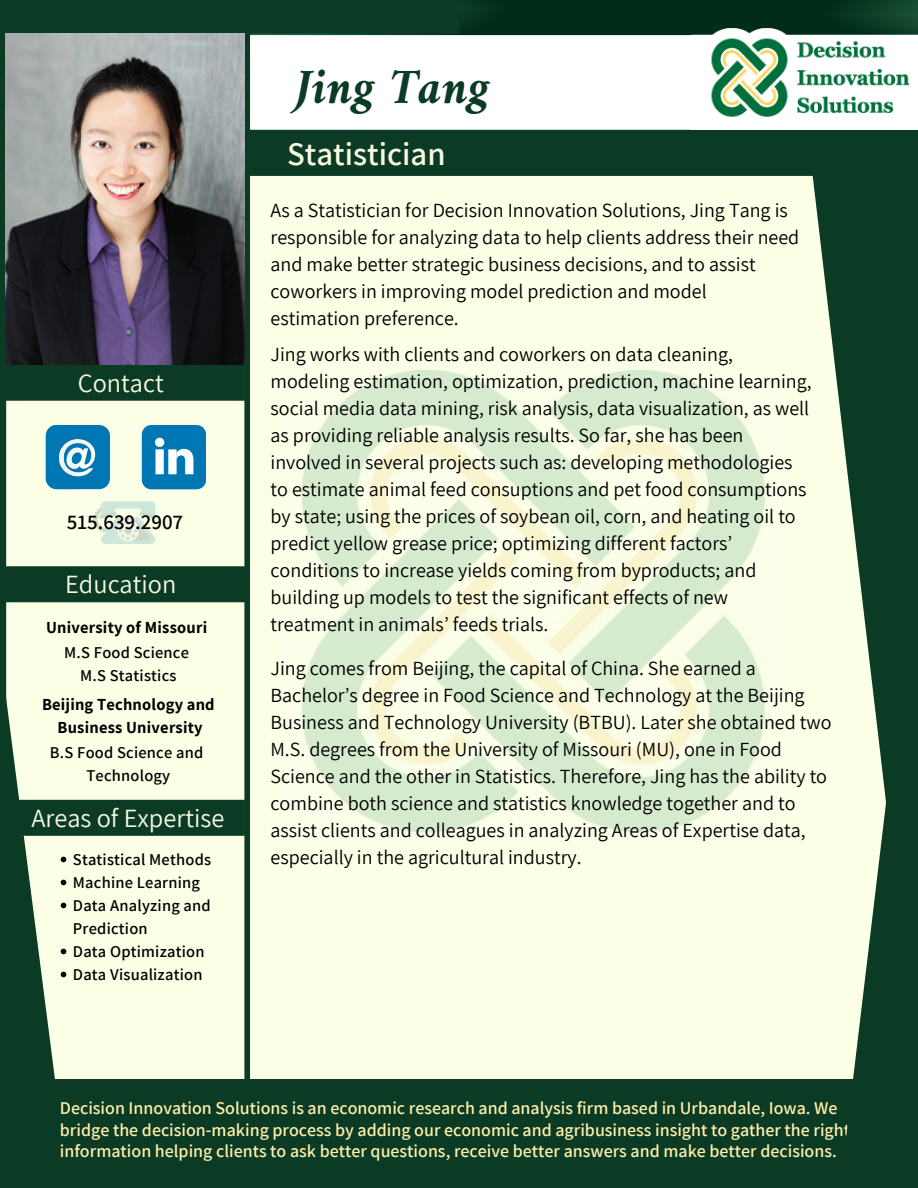
<style>
.page{position:relative;width:918px;height:1188px;background:#fff}
.page>*{position:absolute;margin:0;border:0;box-sizing:border-box;transform-origin:0 0}
.t1{font:italic 700 49.95px "Amiri";color:#0b3b24}
.t2{font:600 32.85px "Assistant";color:#f6fae0}
.t3{font:26.25px "Assistant";color:#f6fae0}
.t4{font:600 21px "Assistant";color:#000}
.t5{font:20.1px/27px "Assistant";color:#000}
.t6{font:600 18px/21.1px "Assistant";color:#ffefac}
.t7{font:600 16.5px/23px "Assistant";letter-spacing:.015em;color:#000}
.t8{font:700 16.5px "Assistant";letter-spacing:.015em;color:#000}
</style>
<div class="page">
<div style="left:0;top:126px;width:918px;height:1062px;background:#fbffe5"></div>
<svg style="left:6px;top:657px;width:245px;height:422px"></svg>
<svg style="left:812px;top:176px;width:106px;height:471px;fill:#0b3b24"></svg>
<img style="left:250px;top:12px;width:441px;height:118px">
<div style="left:0;top:130px;width:918px;height:46px;background:#0b3b24"></div>
<div style="left:0;top:365px;width:245px;height:36px;background:#0b3b24"></div>
<img style="left:459px;top:0;width:61px;height:12px">
<img style="left:691px;top:12px;width:227px;height:118px">
<img style="left:520px;top:0;width:398px;height:12px">
<div style="left:165px;top:47px;width:505px;height:60px;background:#fff"></div>
<div style="left:0;top:0;width:459px;height:34px;background:#0b3b24"></div>
<div style="left:244px;top:10px;width:6px;height:1178px;background:#0b3b24"></div>
<div style="left:0;top:800px;width:245px;height:36px;background:#0b3b24"></div>
<div style="left:0;top:566px;width:248px;height:36px;background:#0b3b24"></div>
<div style="left:0;top:10px;width:6px;height:1178px;background:#0b3b24"></div>
<svg style="left:142px;top:425px;width:64px;height:64px;background:#3191c2"></svg>
<div style="left:46px;top:425px;width:64px;height:64px;background:#0077b5;border-radius:11px"></div>
<svg style="left:46px;top:425px;width:49px;height:64px"></svg>
<div style="left:0;top:1079px;width:918px;height:109px;background:#0b3b24"></div>
<svg style="left:853px;top:647px;width:65px;height:432px;fill:#0b3b24"></svg>
<img style="left:6px;top:34px;width:238px;height:330px">
<svg style="left:93px;top:501px;width:64px;height:43px"></svg>
<img style="left:301px;top:370px;width:464px;height:463px">
<svg style="left:61px;top:857px;width:5px;height:5px"></svg>
<svg style="left:61px;top:880px;width:5px;height:5px"></svg>
<svg style="left:61px;top:903px;width:5px;height:5px"></svg>
<svg style="left:61px;top:949px;width:5px;height:5px"></svg>
<svg style="left:61px;top:972px;width:5px;height:5px"></svg>
<p class="t1" style="left:296px;top:56px;width:196px">Jing Tang</p>
<p class="t2" style="left:287px;top:132px;width:160px">Statistician</p>
<p class="t3" style="left:78px;top:366px;width:87px">Contact</p>
<p class="t4" style="left:67px;top:508px;width:118px">515.639.2907</p>
<p class="t3" style="left:65px;top:567px;width:113px">Education</p>
<p class="t8" style="left:46px;top:616px;width:163px">University of Missouri</p>
<p class="t7" style="left:64px;top:640px;width:126px">M.S Food Science</p>
<p class="t7" style="left:80px;top:663px;width:98px">M.S Statistics</p>
<p class="t8" style="left:42px;top:693px;width:174px">Beijing Technology and</p>
<p class="t8" style="left:58px;top:716px;width:147px">Business University</p>
<p class="t7" style="left:50px;top:741px;width:155px">B.S Food Science and</p>
<p class="t7" style="left:87px;top:764px;width:85px">Technology</p>
<p class="t3" style="left:31px;top:801px;width:194px">Areas of Expertise</p>
<p class="t7" style="left:73px;top:848px;width:140px">Statistical Methods</p>
<p class="t7" style="left:73px;top:871px;width:129px">Machine Learning</p>
<p class="t7" style="left:73px;top:894px;width:139px">Data Analyzing and<br>Prediction</p>
<p class="t7" style="left:73px;top:940px;width:133px">Data Optimization</p>
<p class="t7" style="left:73px;top:963px;width:131px">Data Visualization</p>
<p class="t5" style="left:271px;top:196px;width:530px">As a Statistician for Decision Innovation Solutions, Jing Tang is responsible for analyzing data to help clients address their need and make better strategic business decisions, and to assist coworkers in improving model prediction and model estimation preference.</p>
<p class="t5" style="left:271px;top:340px;width:543px">Jing works with clients and coworkers on data cleaning, modeling estimation, optimization, prediction, machine learning, social media data mining, risk analysis, data visualization, as well as providing reliable analysis results. So far, she has been involved in several projects such as: developing methodologies to estimate animal feed consuptions and pet food consumptions by state; using the prices of soybean oil, corn, and heating oil to predict yellow grease price; optimizing different factors’ conditions to increase yields coming from byproducts; and building up models to test the significant effects of new treatment in animals’ feeds trials.</p>
<p class="t5" style="left:271px;top:654px;width:563px">Jing comes from Beijing, the capital of China. She earned a Bachelor’s degree in Food Science and Technology at the Beijing Business and Technology University (BTBU). Later she obtained two M.S. degrees from the University of Missouri (MU), one in Food Science and the other in Statistics. Therefore, Jing has the ability to combine both science and statistics knowledge together and to assist clients and colleagues in analyzing Areas of Expertise data, especially in the agricultural industry.</p>
<p class="t6" style="left:60px;top:1097px;width:792px">Decision Innovation Solutions is an economic research and analysis firm based in Urbandale, Iowa. We bridge the decision-making process by adding our economic and agribusiness insight to gather the right information helping clients to ask better questions, receive better answers and make better decisions.</p>
</div>
